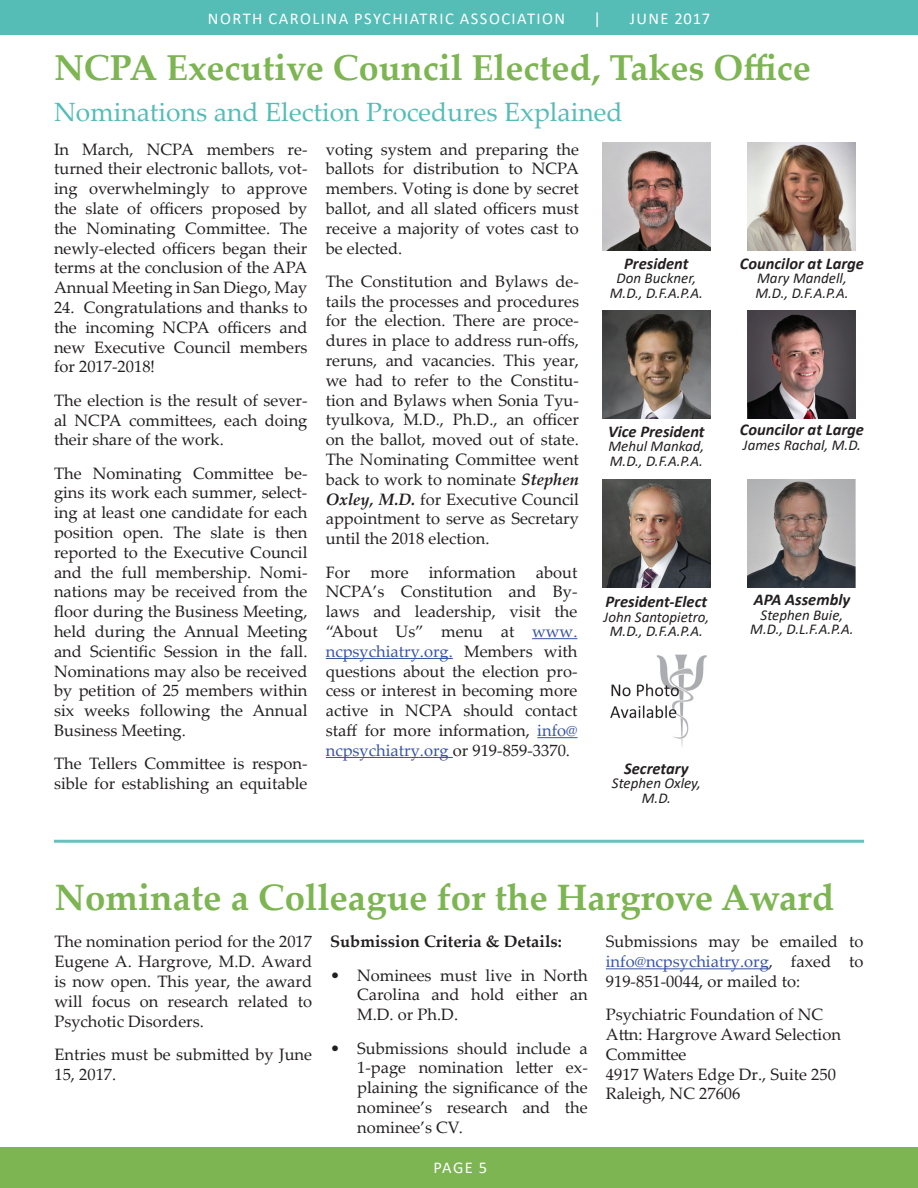
<style>
.page{position:relative;width:918px;height:1188px;background:#fff}
.page>*{position:absolute;margin:0;border:0;box-sizing:border-box;transform-origin:0 0}
.t1{font:700 36.75px "Palatino Linotype";color:#7cb551}
.t2{font:700 36px "Palatino Linotype";color:#7cb551}
.t3{font:26.4px "Palatino Linotype";color:#56bcb6}
.t4{font:16.5px/19.8px "Palatino Linotype";color:#231f20;text-align:justify}
.t5{font:italic 700 16.5px "Calibri";color:#231f20}
.t6{font:16.5px "Calibri";letter-spacing:.09em;color:#fff}
.t7{font:700 16.5px "Palatino Linotype";color:#231f20}
.t8{font:16.5px "Calibri";letter-spacing:.07em;color:#fff}
.t9{font:italic 15px/14.4px "Calibri";color:#231f20;text-align:center}
.s1{font-weight:700;font-style:italic}
.s2{color:#3853a3}
</style>
<div class="page">
<div style="left:0;top:1148px;width:918px;height:40px;background:#7cb551"></div>
<div style="left:0;top:0;width:918px;height:34px;background:#56bcb6"></div>
<hr style="left:532px;top:638px;width:45px;height:1px;background:#3853a3">
<hr style="left:326px;top:658px;width:127px;height:1px;background:#3853a3">
<hr style="left:537px;top:737px;width:41px;height:1px;background:#3853a3">
<hr style="left:326px;top:757px;width:127px;height:1px;background:#3853a3">
<img style="left:602px;top:143px;width:108px;height:108px">
<img style="left:602px;top:311px;width:108px;height:108px">
<img style="left:610px;top:654px;width:97px;height:93px">
<img style="left:602px;top:479px;width:108px;height:108px">
<img style="left:748px;top:479px;width:108px;height:108px">
<img style="left:748px;top:143px;width:108px;height:108px">
<img style="left:748px;top:311px;width:108px;height:108px">
<hr style="left:54px;top:840px;width:810px;height:3px;background:#68c1bd">
<hr style="left:606px;top:968px;width:163px;height:1px;background:#3853a3">
<p class="t6" style="left:208px;top:7px;width:12px">NORTH</p>
<p class="t6" style="left:269px;top:7px;width:298px">CARO LINA PSYCHIATRIC ASSOCIATION</p>
<p class="t6" style="left:594px;top:7px;width:9px">|</p>
<p class="t8" style="left:630px;top:7px;width:82px">JUNE 2017</p>
<h2 class="t2" style="left:54px;top:42px;width:758px">NCPA Executive Council Elected, Takes Office</h2>
<h3 class="t3" style="left:54px;top:94px;width:570px">Nominations and Election Procedures Explained</h3>
<p class="t4" style="left:54px;top:138px;width:255px">In March, NCPA members re&shy;turned their electronic ballots, vot&shy;ing overwhelmingly to approve the slate of officers proposed by the Nominating Committee. The newly-elected officers began their terms at the conclusion of the APA Annual Meeting in San Diego, May</p>
<p class="t4" style="left:54px;top:297px;width:255px">24. Congratulations and thanks to the incoming NCPA officers and new Executive Council members for 2017-2018!</p>
<p class="t4" style="left:54px;top:390px;width:255px">The election is the result of sever&shy;al NCPA committees, each doing their share of the work.</p>
<p class="t4" style="left:54px;top:462px;width:255px">The Nominating Committee be&shy;gins its work each summer, select&shy;ing at least one candidate for each position open. The slate is then reported to the Executive Council and the full membership. Nomi&shy;nations may be received from the floor during the Business Meeting, held during the Annual Meeting and Scientific Session in the fall.<br>Nominations may also be received by petition of 25 members within six weeks following the Annual Business Meeting.</p>
<p class="t4" style="left:54px;top:753px;width:255px">The Tellers Committee is respon&shy;sible for establishing an equitable</p>
<p class="t4" style="left:326px;top:138px;width:255px">voting system and preparing the ballots for distribution to NCPA members. Voting is done by secret ballot, and all slated officers must receive a majority of votes cast to be elected.</p>
<p class="t4" style="left:326px;top:271px;width:255px">The Constitution and Bylaws de&shy;tails the processes and procedures for the election. There are proce&shy;dures in place to address run-offs, reruns, and vacancies. This year, we had to refer to the Constitu&shy;tion and Bylaws when Sonia Tyu&shy;tyulkova, M.D., Ph.D., an officer on the ballot, moved out of state.<br>The Nominating Committee went back to work to nominate <span class="s1">Stephen Oxley, M.D.</span> for Executive Council appointment to serve as Secretary until the 2018 election.</p>
<p class="t4" style="left:326px;top:561px;width:253px">For more information about NCPA’s Constitution and By&shy;laws and leadership, visit the “About Us” menu at <span class="s2">www. ncpsychiatry.org.</span> Members with questions about the election pro&shy;cess or interest in becoming more active in NCPA should contact staff for more information, <span class="s2">info@ ncpsychiatry.org</span> or 919-859-3370.</p>
<p class="t5" style="left:624px;top:252px;width:66px">President</p>
<p class="t9" style="left:610px;top:270px;width:95px">Don Buckner,<br>M.D., D.F.A.P.A.</p>
<p class="t5" style="left:608px;top:420px;width:98px">Vice President</p>
<p class="t9" style="left:608px;top:438px;width:97px;text-align:left">Mehul Mankad,<br>M.D., D.F.A.P.A.</p>
<p class="t5" style="left:606px;top:590px;width:103px">President-Elect</p>
<p class="t9" style="left:604px;top:609px;width:107px">John Santopietro,<br>M.D., D.F.A.P.A.</p>
<p class="t5" style="left:624px;top:757px;width:66px">Secretary</p>
<p class="t9" style="left:612px;top:775px;width:90px">Stephen Oxley,<br>M.D.</p>
<p class="t5" style="left:740px;top:252px;width:126px">Councilor at Large</p>
<p class="t9" style="left:755px;top:270px;width:95px;text-align:left">Mary Mandell,<br>M.D., D.F.A.P.A.</p>
<p class="t5" style="left:740px;top:418px;width:126px">Councilor at Large</p>
<p class="t9" style="left:743px;top:437px;width:120px">James Rachal, M.D.</p>
<p class="t5" style="left:754px;top:588px;width:98px">APA Assembly</p>
<p class="t9" style="left:750px;top:607px;width:105px">Stephen Buie,<br>M.D., D.L.F.A.P.A.</p>
<h1 class="t1" style="left:54px;top:871px;width:781px">Nominate a Colleague for the Hargrove Award</h1>
<p class="t4" style="left:54px;top:931px;width:259px">The nomination period for the 2017<br>Eugene A. Hargrove, M.D. Award is now open. This year, the award will focus on research related to Psychotic Disorders.</p>
<p class="t4" style="left:54px;top:1044px;width:259px">Entries must be submitted by June<br>15, 2017.</p>
<p class="t7" style="left:330px;top:930px;width:233px">Submission Criteria &amp; Details:</p>
<p class="t4" style="left:357px;top:965px;width:232px;text-indent:-27px">• Nominees must live in North Carolina and hold either an M.D. or Ph.D.</p>
<p class="t4" style="left:357px;top:1037px;width:232px;text-indent:-27px">• Submissions should include a 1-page nomination letter ex&shy;plaining the significance of the nominee’s research and the nominee’s CV.</p>
<p class="t4" style="left:606px;top:931px;width:259px">Submissions may be emailed to <span class="s2">info@ncpsychiatry.org</span>, faxed to 919-851-0044, or mailed to:</p>
<p class="t4" style="left:606px;top:1004px;width:237px;text-align:left">Psychiatric Foundation of NC<br>Attn: Hargrove Award Selection<br>Committee<br>4917 Waters Edge Dr., Suite 250<br>Raleigh, NC 27606</p>
<p class="t6" style="left:433px;top:1156px;width:11px">PAG</p>
<p class="t6" style="left:465px;top:1156px;width:24px">E 5</p>
</div>
